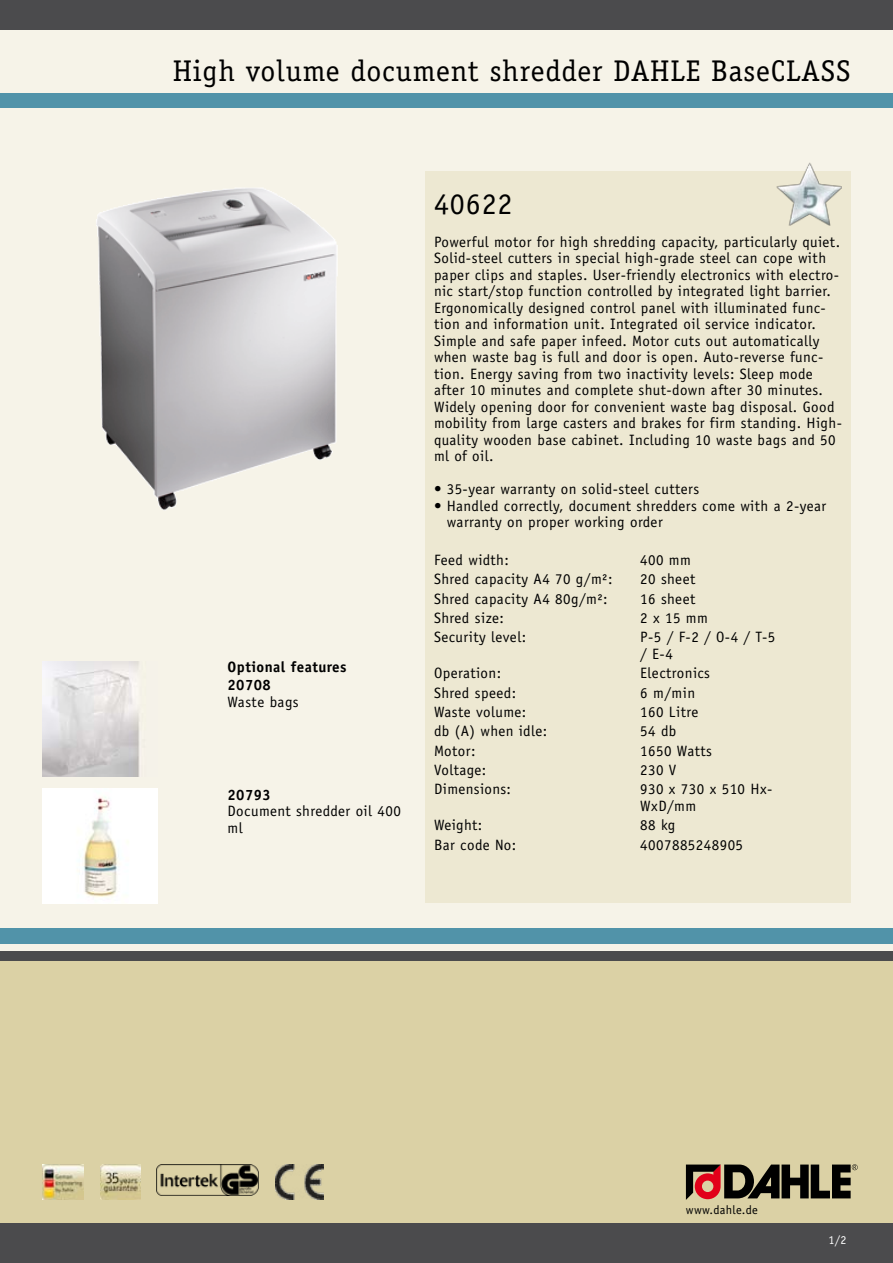
<style>
.page{position:relative;width:893px;height:1263px;background:#f6f3e8}
.page>*{position:absolute;margin:0;border:0;box-sizing:border-box;transform-origin:0 0}
.t1{font:30px "Officina Serif Std";letter-spacing:.03em;color:#000}
.t2{font:15px/16.5px "Officina Sans Std";letter-spacing:.03em;color:#000}
.t3{font:700 15px/18px "Officina Sans Std";letter-spacing:.03em;color:#000}
.t4{font:12.3px "Officina Sans Std";letter-spacing:.03em;color:#000}
.t5{font:12px "Officina Sans Std";color:#fff}
</style>
<div class="page">
<div style="left:0;top:0;width:893px;height:30px;background:#4b4b4d"></div>
<div style="left:0;top:956px;width:893px;height:282px;background:#dbd1a5"></div>
<div style="left:0;top:1224px;width:893px;height:39px;background:#4b4b4d"></div>
<div style="left:0;top:928px;width:893px;height:15px;background:#5193a9"></div>
<div style="left:0;top:951px;width:893px;height:9px;background:#4b4b4d"></div>
<img style="left:100px;top:1164px;width:41px;height:35px">
<img style="left:156px;top:1164px;width:102px;height:31px">
<img style="left:275px;top:1164px;width:49px;height:35px">
<img style="left:43px;top:1164px;width:40px;height:35px">
<img style="left:96px;top:188px;width:242px;height:322px">
<img style="left:43px;top:789px;width:114px;height:115px">
<img style="left:43px;top:661px;width:97px;height:115px">
<svg style="left:686px;top:1164px;width:172px;height:36px"></svg>
<div style="left:0;top:94px;width:893px;height:14px;background:#5193a9"></div>
<div style="left:425px;top:171px;width:425px;height:731px;background:#ede8d2"></div>
<img style="left:776px;top:162px;width:66px;height:64px">
<h1 class="t1" style="left:173px;top:53px;width:679px">High volume document shredder DAHLE BaseCLASS</h1>
<p class="t3" style="left:227px;top:658px;width:121px">Optional features<br>20708</p>
<p class="t2" style="left:227px;top:693px;width:73px">Waste bags</p>
<p class="t3" style="left:227px;top:785px;width:45px">20793</p>
<p class="t2" style="left:227px;top:803px;width:175px">Document shredder oil 400 ml</p>
<h1 class="t1" style="left:434px;top:186px;width:80px">40622</h1>
<p class="t2" style="left:434px;top:233px;width:410px">Powerful motor for high shredding capacity, particularly quiet.<br>Solid-steel cutters in special high-grade steel can cope with paper clips and staples. User-friendly electronics with electro&shy;nic start/stop function controlled by integrated light barrier.<br>Ergonomically designed control panel with illuminated func&shy;tion and information unit. Integrated oil service indicator.<br>Simple and safe paper infeed. Motor cuts out automatically when waste bag is full and door is open. Auto-reverse func&shy;tion. Energy saving from two inactivity levels: Sleep mode after 10 minutes and complete shut-down after 30 minutes.<br>Widely opening door for convenient waste bag disposal. Good mobility from large casters and brakes for firm standing. High&shy;quality wooden base cabinet. Including 10 waste bags and 50 ml of oil.</p>
<p class="t2" style="left:434px;top:481px;width:267px">• 35-year warranty on solid-steel cutters</p>
<p class="t2" style="left:447px;top:497px;width:381px;text-indent:-13px">• Handled correctly, document shredders come with a 2-year warranty on proper working order</p>
<p class="t2" style="left:434px;top:552px;width:76px">Feed width:</p>
<p class="t2" style="left:640px;top:552px;width:52px">400 mm</p>
<p class="t2" style="left:434px;top:571px;width:180px">Shred capacity A4 70 g/m²:</p>
<p class="t2" style="left:640px;top:571px;width:57px">20 sheet</p>
<p class="t2" style="left:434px;top:590px;width:175px">Shred capacity A4 80g/m²:</p>
<p class="t2" style="left:640px;top:590px;width:57px">16 sheet</p>
<p class="t2" style="left:434px;top:610px;width:72px">Shred size:</p>
<p class="t2" style="left:640px;top:610px;width:69px">2 x 15 mm</p>
<p class="t2" style="left:434px;top:629px;width:94px">Security level:</p>
<p class="t2" style="left:640px;top:629px;width:137px">P-5 / F-2 / O-4 / T-5 / E-4</p>
<p class="t2" style="left:434px;top:665px;width:69px">Operation:</p>
<p class="t2" style="left:640px;top:665px;width:71px">Electronics</p>
<p class="t2" style="left:434px;top:684px;width:84px">Shred speed:</p>
<p class="t2" style="left:640px;top:684px;width:56px">6 m/min</p>
<p class="t2" style="left:434px;top:704px;width:94px">Waste volume:</p>
<p class="t2" style="left:640px;top:704px;width:60px">160 Litre</p>
<p class="t2" style="left:434px;top:723px;width:115px">db (A) when idle:</p>
<p class="t2" style="left:640px;top:723px;width:38px">54 db</p>
<p class="t2" style="left:434px;top:742px;width:43px">Motor:</p>
<p class="t2" style="left:640px;top:742px;width:73px">1650 Watts</p>
<p class="t2" style="left:434px;top:762px;width:54px">Voltage:</p>
<p class="t2" style="left:640px;top:762px;width:38px">230 V</p>
<p class="t2" style="left:434px;top:781px;width:79px">Dimensions:</p>
<p class="t2" style="left:640px;top:781px;width:134px">930 x 730 x 510 Hx-<br>WxD/mm</p>
<p class="t2" style="left:434px;top:817px;width:50px">Weight:</p>
<p class="t2" style="left:640px;top:817px;width:37px">88 kg</p>
<p class="t2" style="left:434px;top:836px;width:84px">Bar code No:</p>
<p class="t2" style="left:640px;top:836px;width:104px">4007885248905</p>
<p class="t4" style="left:686px;top:1203px;width:73px">www.dahle.de</p>
<p class="t5" style="left:828px;top:1233px;width:20px">1/2</p>
</div>
